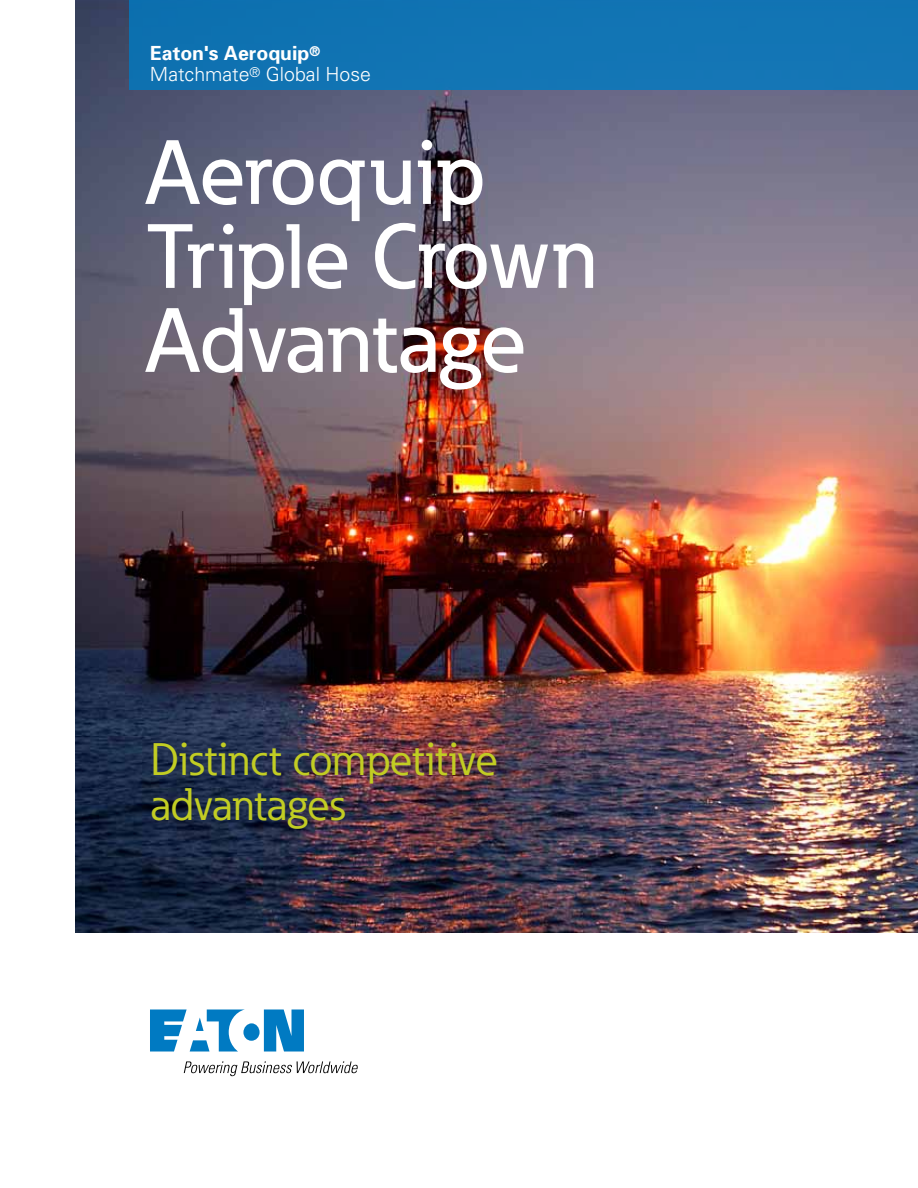
<style>
.page{position:relative;width:918px;height:1188px;background:#fff}
.page>*{position:absolute;margin:0;border:0;box-sizing:border-box;transform-origin:0 0}
.t1{font:500 90px/84px "Eaton";color:#fff}
.t2{font:45px/45px "Eaton";color:#c2cd23}
.t3{font:300 19.5px/21px "Univers";color:#fff}
.s1{font-weight:700}
</style>
<div class="page">
<img style="left:75px;top:0;width:843px;height:933px">
<div style="left:129px;top:0;width:789px;height:90px;background:#1174b4"></div>
<svg style="left:150px;top:1010px;width:154px;height:42px"></svg>
<svg style="left:184px;top:1061px;width:174px;height:15px"></svg>
<p class="t3" style="left:150px;top:42px;width:222px"><span class="s1">Eaton's Aeroquip</span><sup>®<br></sup>Matchmate<sup>®</sup> Global Hose</p>
<h1 class="t1" style="left:147px;top:130px;width:451px">Aeroquip<br>Triple Crown<br>Advantage</h1>
<h2 class="t2" style="left:150px;top:738px;width:350px">Distinct competitive advantages</h2>
</div>
